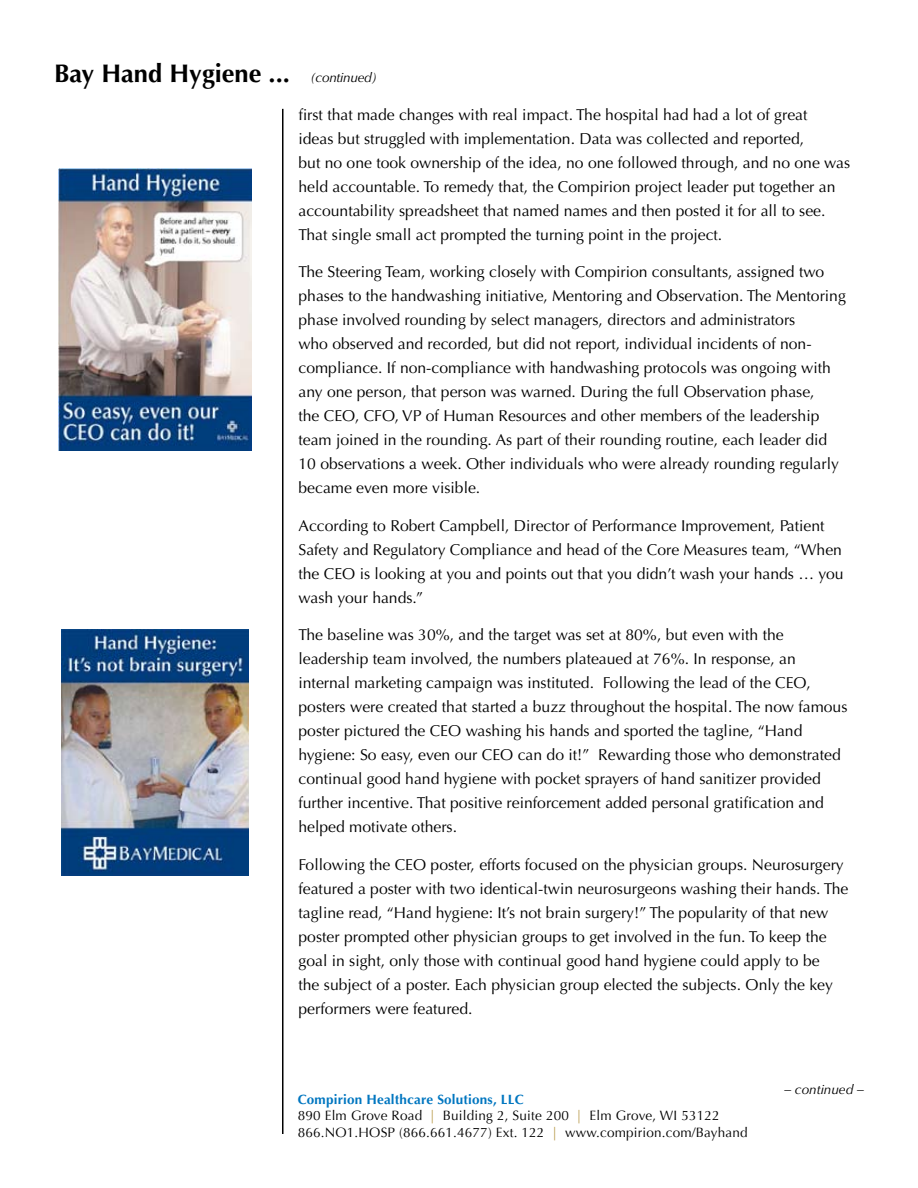
<style>
.page{position:relative;width:918px;height:1188px;background:#fff}
.page>*{position:absolute;margin:0;border:0;box-sizing:border-box;transform-origin:0 0}
.t1{font:700 25.5px "Optima";color:#000}
.t2{font:15.75px/24px "Optima";color:#000}
.t3{font:13.5px/16.5px "Optima";letter-spacing:.015em;color:#000}
.t4{font:italic 13.5px "Optima";color:#000}
.s1{font-weight:400;font-style:italic;font-size:13.5px}
.s2{font-weight:700;color:#0076c0}
.s3{color:#b49440}
</style>
<div class="page">
<hr style="left:282px;top:109px;width:2px;height:1025px;background:#000">
<img style="left:61px;top:629px;width:188px;height:246px">
<img style="left:58px;top:169px;width:193px;height:281px">
<h1 class="t1" style="left:54px;top:58px;width:324px">Bay Hand Hygiene ... <span class="s1">(continued)</span></h1>
<p class="t2" style="left:298px;top:102px;width:553px">first that made changes with real impact. The hospital had had a lot of great<br>ideas but struggled with implementation. Data was collected and reported,<br>but no one took ownership of the idea, no one followed through, and no one was held accountable. To remedy that, the Compirion project leader put together an accountability spreadsheet that named names and then posted it for all to see.<br>That single small act prompted the turning point in the project.</p>
<p class="t2" style="left:298px;top:260px;width:549px">The Steering Team, working closely with Compirion consultants, assigned two phases to the handwashing initiative, Mentoring and Observation. The Mentoring phase involved rounding by select managers, directors and administrators<br>who observed and recorded, but did not report, individual incidents of non&shy;compliance. If non-compliance with handwashing protocols was ongoing with any one person, that person was warned. During the full Observation phase,<br>the CEO, CFO, VP of Human Resources and other members of the leadership team joined in the rounding. As part of their rounding routine, each leader did 10 observations a week. Other individuals who were already rounding regularly became even more visible.</p>
<p class="t2" style="left:298px;top:514px;width:547px">According to Robert Campbell, Director of Performance Improvement, Patient Safety and Regulatory Compliance and head of the Core Measures team, “When the CEO is looking at you and points out that you didn’t wash your hands … you wash your hands.”</p>
<p class="t2" style="left:298px;top:623px;width:551px">The baseline was 30%, and the target was set at 80%, but even with the leadership team involved, the numbers plateaued at 76%. In response, an internal marketing campaign was instituted. Following the lead of the CEO, posters were created that started a buzz throughout the hospital. The now famous poster pictured the CEO washing his hands and sported the tagline, “Hand hygiene: So easy, even our CEO can do it!” Rewarding those who demonstrated continual good hand hygiene with pocket sprayers of hand sanitizer provided further incentive. That positive reinforcement added personal gratification and helped motivate others.</p>
<p class="t2" style="left:298px;top:853px;width:552px">Following the CEO poster, efforts focused on the physician groups. Neurosurgery featured a poster with two identical-twin neurosurgeons washing their hands. The tagline read, “Hand hygiene: It’s not brain surgery!” The popularity of that new poster prompted other physician groups to get involved in the fun. To keep the goal in sight, only those with continual good hand hygiene could apply to be<br>the subject of a poster. Each physician group elected the subjects. Only the key performers were featured.</p>
<p class="t3" style="left:298px;top:1091px;width:451px"><span class="s2">Compirion Healthcare Solutions, LLC<br></span>890 Elm Grove Road <span class="s3">|</span> Building 2, Suite 200 <span class="s3">|</span> Elm Grove, WI 53122<br>866.NO1.HOSP (866.661.4677) Ext. 122 <span class="s3">|</span> www.compirion.com/Bayhand</p>
<p class="t4" style="left:784px;top:1082px;width:81px">– continued –</p>
</div>
